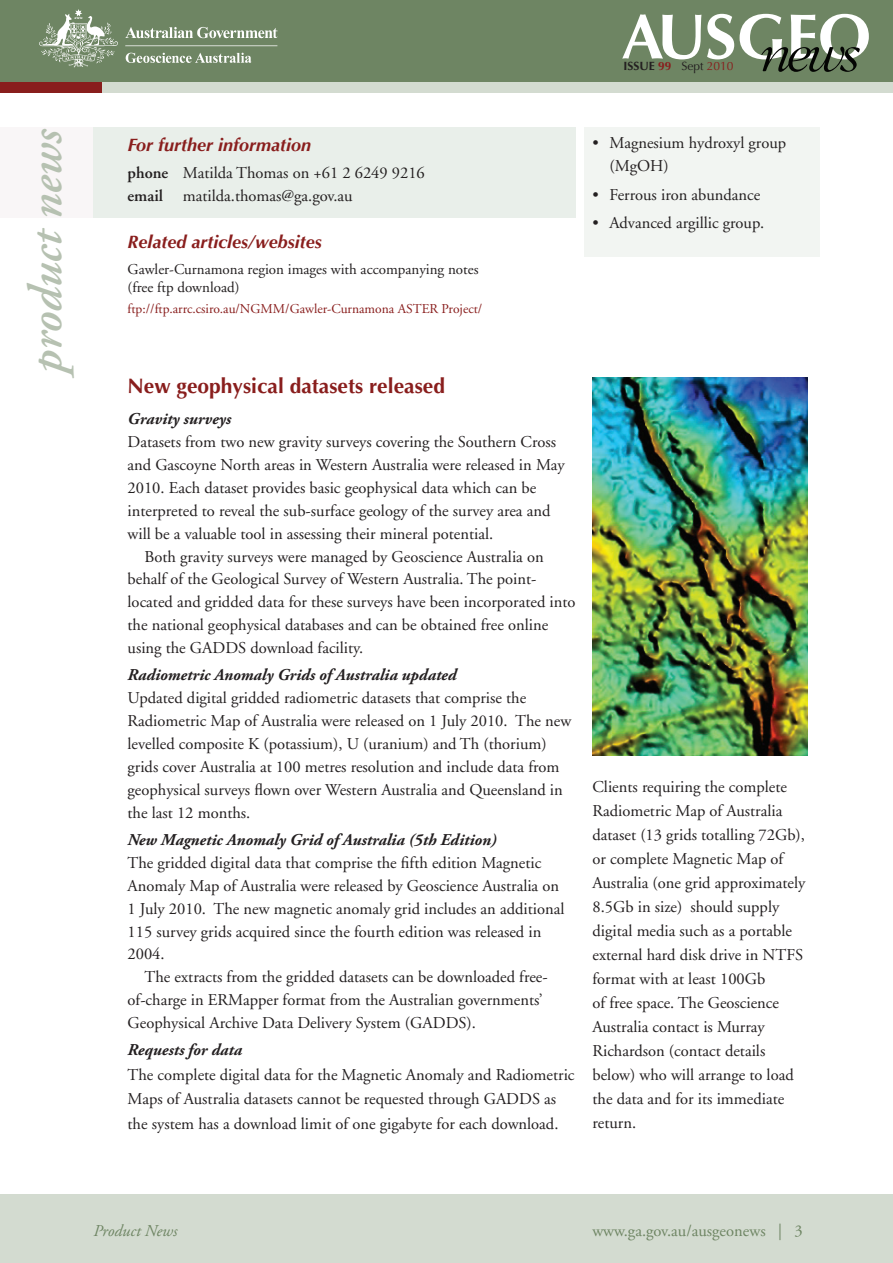
<style>
.page{position:relative;width:893px;height:1263px;background:#fff}
.page>*{position:absolute;margin:0;border:0;box-sizing:border-box;transform-origin:0 0}
.t1{font:italic 600 48px "Adobe Garamond";color:#b6c1b1}
.t2{font:700 21px "Optima";color:#891e1d}
.t3{font:italic 700 18px "Optima";color:#891e1d}
.t4{font:16.5px/23px "Adobe Garamond";color:#231f20}
.t5{font:italic 700 16.5px "Adobe Garamond Pro";color:#231f20}
.t6{font:16.5px "Adobe Garamond";color:#6e8563}
.t7{font:italic 16.5px "Adobe Garamond";color:#6e8563}
.t8{font:15px/18px "Adobe Garamond";color:#231f20}
.t9{font:13.5px "Adobe Garamond";color:#891e1d}
.t10{font:700 12px "Optima";color:#231f20}
.s1{color:#891e1d}
.s2{font-weight:400}
.s3{font-weight:400;color:#891e1d}
.s4{font-weight:600}
.s5{font-style:inherit}
</style>
<div class="page">
<div style="left:0;top:13px;width:893px;height:80px;background:#d3dbd0"></div>
<div style="left:0;top:11px;width:102px;height:82px;background:#891e1d"></div>
<div style="left:0;top:0;width:893px;height:82px;background:#6e8563"></div>
<div style="left:0;top:1195px;width:893px;height:68px;background:#d3dbd0"></div>
<svg style="left:622px;top:14px;width:79px;height:45px"></svg>
<svg style="left:707px;top:14px;width:27px;height:45px"></svg>
<svg style="left:740px;top:14px;width:129px;height:58px"></svg>
<img style="left:39px;top:9px;width:239px;height:59px">
<div style="left:584px;top:128px;width:235px;height:129px;background:#f2f5f2"></div>
<div style="left:92px;top:128px;width:483px;height:90px;background:#e9efea"></div>
<div style="left:0;top:128px;width:93px;height:90px;background:#f9f6f7"></div>
<img style="left:592px;top:377px;width:216px;height:379px">
<p class="t10" style="left:623px;top:59px;width:112px">issue <span class="s1">99</span> <span class="s2">Sept</span> <span class="s3">2010</span></p>
<h1 class="t1" style="left:20px;top:373px;width:246px;rotate:-90deg">product news</h1>
<p class="t3" style="left:128px;top:135px;width:185px">For further information</p>
<p class="t4" style="left:128px;top:162px;width:299px;line-height:22.5px"><span class="s4">phone</span> Matilda Thomas on +61 2 6249 9216 <span class="s4">email</span> matilda.thomas@ga.gov.au</p>
<p class="t3" style="left:128px;top:231px;width:196px">Related articles/websites</p>
<p class="t8" style="left:128px;top:261px;width:353px">Gawler-Curnamona region images with accompanying notes (free ftp download)</p>
<p class="t9" style="left:128px;top:302px;width:356px">ftp://ftp.arrc.csiro.au/NGMM/Gawler-Curnamona ASTER Project/</p>
<p class="t2" style="left:128px;top:373px;width:319px">New geophysical datasets released</p>
<p class="t5" style="left:128px;top:409px;width:105px">Gravity surveys</p>
<p class="t4" style="left:128px;top:431px;width:439px">Datasets from two new gravity surveys covering the Southern Cross and Gascoyne North areas in Western Australia were released in May 2010. Each dataset provides basic geophysical data which can be interpreted to reveal the sub-surface geology of the survey area and will be a valuable tool in assessing their mineral potential.</p>
<p class="t4" style="left:128px;top:545px;width:449px;text-indent:17px">Both gravity surveys were managed by Geoscience Australia on behalf of the Geological Survey of Western Australia. The point&shy;located and gridded data for these surveys have been incorporated into the national geophysical databases and can be obtained free online using the GADDS download facility.</p>
<p class="t5" style="left:128px;top:666px;width:331px">Radiometric Anomaly Grids of Australia updated</p>
<p class="t4" style="left:128px;top:687px;width:445px">Updated digital gridded radiometric datasets that comprise the Radiometric Map of Australia were released on 1 July 2010. The new levelled composite K (potassium), U (uranium) and Th (thorium) grids cover Australia at 100 metres resolution and include data from geophysical surveys flown over Western Australia and Queensland in the last 12 months.</p>
<p class="t5" style="left:128px;top:830px;width:371px">New Magnetic Anomaly Grid of Australia (5th Edition)</p>
<p class="t4" style="left:128px;top:851px;width:438px">The gridded digital data that comprise the fifth edition Magnetic Anomaly Map of Australia were released by Geoscience Australia on 1 July 2010. The new magnetic anomaly grid includes an additional 115 survey grids acquired since the fourth edition was released in 2004.</p>
<p class="t4" style="left:128px;top:966px;width:422px;text-indent:17px">The extracts from the gridded datasets can be downloaded free&shy;of-charge in ERMapper format from the Australian governments’<br>Geophysical Archive Data Delivery System (GADDS).</p>
<p class="t5" style="left:128px;top:1040px;width:116px">Requests for data</p>
<p class="t4" style="left:128px;top:1063px;width:448px;line-height:24.5px">The complete digital data for the Magnetic Anomaly and Radiometric<br>Maps of Australia datasets cannot be requested through GADDS as the system has a download limit of one gigabyte for each download.</p>
<p class="t4" style="left:609px;top:132px;width:178px;line-height:22.5px;text-indent:-17px">• Magnesium hydroxyl group (MgOH)</p>
<p class="t4" style="left:592px;top:183px;width:169px">• Ferrous iron abundance</p>
<p class="t4" style="left:592px;top:212px;width:173px">• Advanced argillic group.</p>
<p class="t4" style="left:592px;top:775px;width:214px;line-height:24px">Clients requiring the complete<br>Radiometric Map of Australia dataset (13 grids totalling 72Gb), or complete Magnetic Map of<br>Australia (one grid approximately<br>8.5Gb in size) should supply digital media such as a portable external hard disk drive in NTFS format with at least 100Gb<br>of free space. The Geoscience<br>Australia contact is Murray<br>Richardson (contact details below) who will arrange to load the data and for its immediate return.</p>
<p class="t7" style="left:94px;top:1222px;width:85px">Product News</p>
<p class="t6" style="left:592px;top:1222px;width:212px">www.ga.gov.au/ausgeonews | <span class="s5">3</span></p>
</div>
